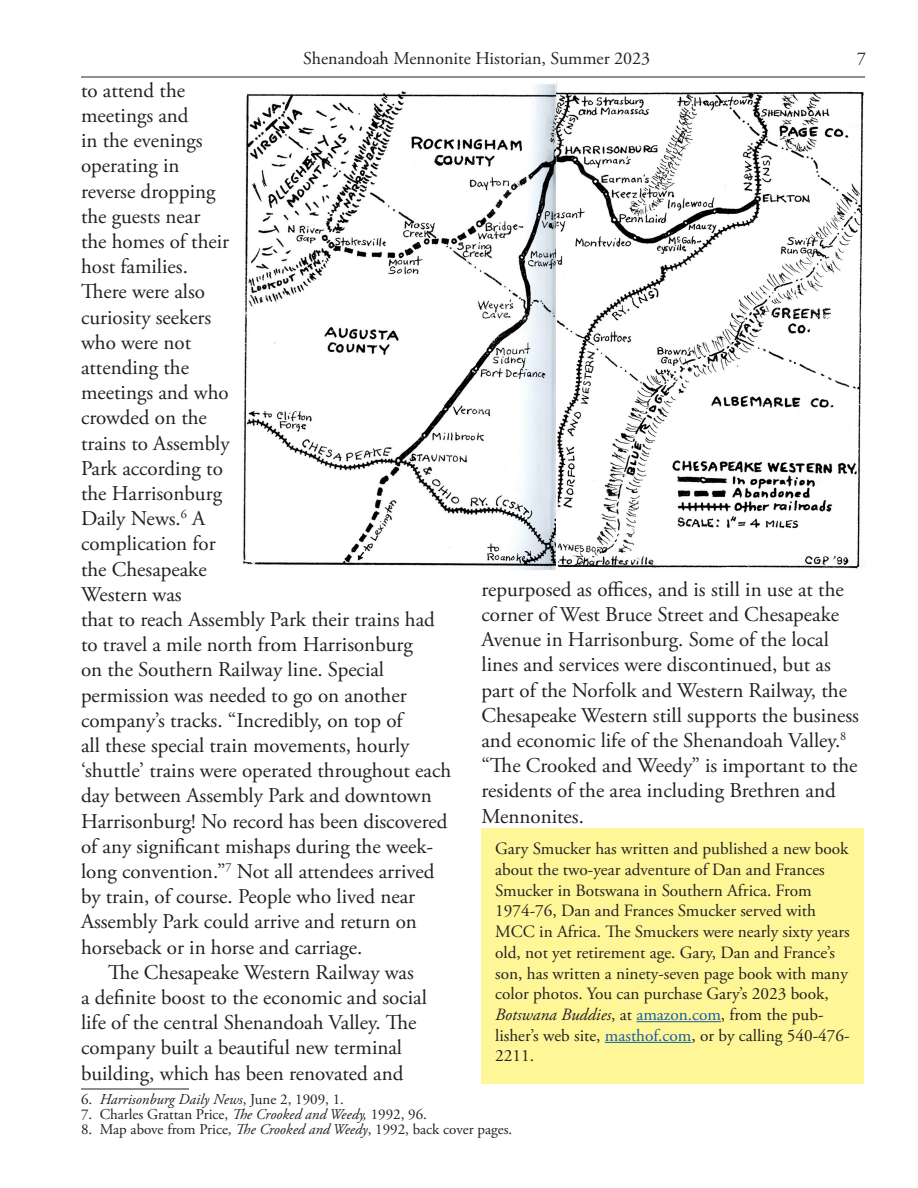
<style>
.page{position:relative;width:918px;height:1188px;background:#fff}
.page>*{position:absolute;margin:0;border:0;box-sizing:border-box;transform-origin:0 0}
.Body_text{font:21px/25.2px "Adobe Garamond Pro";color:#231f20}
.t1{font:18px "Adobe Garamond Pro";color:#231f20}
.t2{font:17.25px/20.7px "Adobe Garamond Pro";color:#231f20}
.Footnotes{font:15px "Adobe Garamond Pro";color:#231f20}
.Footnotes-2{font:italic 15px "Adobe Garamond Pro";color:#231f20}
.s1{font-style:normal}
.s2{font-style:italic}
.s3{color:#175d9e}
</style>
<div class="page">
<hr style="left:81px;top:77px;width:784px;height:1px;background:#231f20">
<hr style="left:81px;top:1089px;width:108px;height:1px;background:#231f20">
<img style="left:243px;top:83px;width:314px;height:487px">
<img style="left:557px;top:91px;width:307px;height:478px">
<div style="left:482px;top:828px;width:382px;height:256px;background:#fff698"></div>
<hr style="left:636px;top:1021px;width:85px;height:1px;background:#175d9e">
<hr style="left:605px;top:1042px;width:86px;height:1px;background:#175d9e">
<p class="t1" style="left:303px;top:47px;width:348px">Shenandoah Mennonite Historian, Summer 2023</p>
<p class="t1" style="left:857px;top:47px;width:10px">7</p>
<p class="Body_text" style="left:81px;top:78px;width:372px">to attend the<br>meetings and<br>in the evenings<br>operating in<br>reverse dropping<br>the guests near<br>the homes of their<br>host families.<br>There were also<br>curiosity seekers<br>who were not<br>attending the<br>meetings and who<br>crowded on the<br>trains to Assembly<br>Park according to<br>the Harrisonburg<br>Daily News.<sup>6</sup> A<br>complication for<br>the Chesapeake<br>Western was<br>that to reach Assembly Park their trains had to travel a mile north from Harrisonburg<br>on the Southern Railway line. Special permission was needed to go on another company’s tracks. “Incredibly, on top of<br>all these special train movements, hourly ‘shuttle’ trains were operated throughout each day between Assembly Park and downtown<br>Harrisonburg! No record has been discovered of any significant mishaps during the week&shy;long convention.”<sup>7</sup> Not all attendees arrived by train, of course. People who lived near<br>Assembly Park could arrive and return on horseback or in horse and carriage.</p>
<p class="Body_text" style="left:81px;top:960px;width:347px;text-indent:27px">The Chesapeake Western Railway was a definite boost to the economic and social life of the central Shenandoah Valley. The company built a beautiful new terminal building, which has been renovated and</p>
<p class="Footnotes-2" style="left:81px;top:1090px;width:264px"><span class="s1">6.</span> Harrisonburg Daily News<span class="s1">, June 2, 1909, 1.</span></p>
<p class="Footnotes" style="left:81px;top:1105px;width:347px">7. Charles Grattan Price, <span class="s2">The Crooked and Weedy,</span> 1992, 96.</p>
<p class="Footnotes" style="left:81px;top:1120px;width:433px">8. Map above from Price, <span class="s2">The Crooked and Weedy</span>, 1992, back cover pages.</p>
<p class="Body_text" style="left:482px;top:577px;width:379px">repurposed as offices, and is still in use at the corner of West Bruce Street and Chesapeake Avenue in Harrisonburg. Some of the local lines and services were discontinued, but as part of the Norfolk and Western Railway, the Chesapeake Western still supports the business and economic life of the Shenandoah Valley.<sup>8 </sup>“The Crooked and Weedy” is important to the residents of the area including Brethren and Mennonites.</p>
<p class="t2" style="left:495px;top:839px;width:356px">Gary Smucker has written and published a new book about the two-year adventure of Dan and Frances Smucker in Botswana in Southern Africa. From 1974-76, Dan and Frances Smucker served with MCC in Africa. The Smuckers were nearly sixty years old, not yet retirement age. Gary, Dan and France’s son, has written a ninety-seven page book with many color photos. You can purchase Gary’s 2023 book, <span class="s2">Botswana Buddies</span>, at <span class="s3">amazon.com</span>, from the pub&shy;lisher’s web site, <span class="s3">masthof.com</span>, or by calling 540-476- 2211.</p>
</div>
